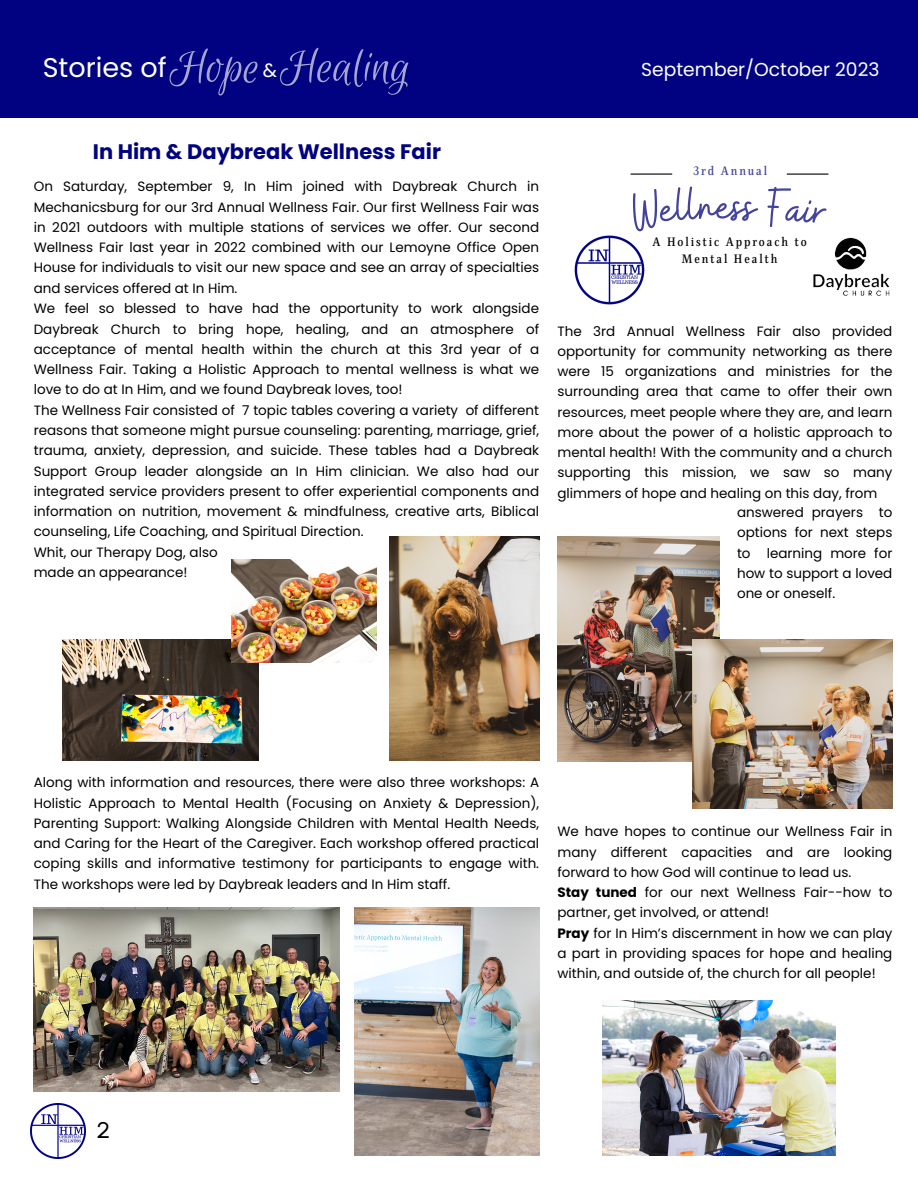
<style>
.page{position:relative;width:918px;height:1188px;background:#fff}
.page>*{position:absolute;margin:0;border:0;box-sizing:border-box;transform-origin:0 0}
.t1{font:56.25px "Buffalo";color:#43439d}
.t2{font:51.45px "Euphoria Script";color:#a6a6d1}
.t3{font:27px "Poppins";color:#fff}
.t4{font:22.5px "Garet";color:#000}
.t5{font:700 21px "Poppins";color:#000281}
.t6{font:19.35px "Poppins";color:#fff}
.t7{font:18.75px "Poppins";color:#fff}
.t8{font:13.5px/20.2px "Poppins";color:#000;text-align:justify}
.t9{font:600 12.45px/17px "Singel";letter-spacing:.15em;color:#000;text-align:center}
.t10{font:600 12.45px "Singel";letter-spacing:.15em;color:#43439d}
.s1{font-weight:700}
</style>
<div class="page">
<div style="left:0;top:0;width:918px;height:117px;background:#000281"></div>
<img style="left:30px;top:1103px;width:56px;height:56px">
<img style="left:34px;top:908px;width:306px;height:184px">
<img style="left:602px;top:1000px;width:233px;height:155px">
<img style="left:62px;top:639px;width:196px;height:122px">
<img style="left:355px;top:908px;width:184px;height:247px">
<img style="left:557px;top:536px;width:162px;height:225px">
<img style="left:693px;top:639px;width:200px;height:169px">
<img style="left:390px;top:536px;width:149px;height:224px">
<img style="left:231px;top:559px;width:145px;height:104px">
<hr style="left:631px;top:174px;width:41px;height:1px;background:#000">
<img style="left:574px;top:235px;width:71px;height:70px">
<img style="left:813px;top:237px;width:77px;height:59px">
<hr style="left:787px;top:174px;width:41px;height:1px;background:#000">
<p class="t3" style="left:43px;top:49px;width:125px">Stories of</p>
<p class="t2" style="left:169px;top:39px;width:242px">Hope Healing</p>
<p class="t6" style="left:263px;top:56px;width:16px">&amp;</p>
<p class="t7" style="left:641px;top:56px;width:240px">September/October 2023</p>
<p class="t5" style="left:93px;top:137px;width:350px">In Him &amp; Daybreak Wellness Fair</p>
<p class="t8" style="left:34px;top:177px;width:507px">On Saturday, September 9, In Him joined with Daybreak Church in Mechanicsburg for our 3rd Annual Wellness Fair. Our first Wellness Fair was in 2021 outdoors with multiple stations of services we offer. Our second Wellness Fair last year in 2022 combined with our Lemoyne Office Open House for individuals to visit our new space and see an array of specialties and services offered at In Him.</p>
<p class="t8" style="left:34px;top:298px;width:507px">We feel so blessed to have had the opportunity to work alongside Daybreak Church to bring hope, healing, and an atmosphere of acceptance of mental health within the church at this 3rd year of a Wellness Fair. Taking a Holistic Approach to mental wellness is what we love to do at In Him, and we found Daybreak loves, too!</p>
<p class="t8" style="left:34px;top:400px;width:507px">The Wellness Fair consisted of 7 topic tables covering a variety of different reasons that someone might pursue counseling: parenting, marriage, grief, trauma, anxiety, depression, and suicide. These tables had a Daybreak Support Group leader alongside an In Him clinician. We also had our integrated service providers present to offer experiential components and information on nutrition, movement &amp; mindfulness, creative arts, Biblical counseling, Life Coaching, and Spiritual Direction.</p>
<p class="t8" style="left:34px;top:542px;width:185px">Whit, our Therapy Dog, also made an appearance!</p>
<p class="t10" style="left:694px;top:163px;width:75px">3rd Annual</p>
<p class="t1" style="left:717px;top:170px;width:17px">e</p>
<p class="t9" style="left:653px;top:234px;width:156px">A Holistic Approach to<br>Mental Health</p>
<p class="t8" style="left:557px;top:321px;width:337px">The 3rd Annual Wellness Fair also provided opportunity for community networking as there were 15 organizations and ministries for the surrounding area that came to offer their own resources, meet people where they are, and learn more about the power of a holistic approach to mental health! With the community and a church supporting this mission, we saw so many glimmers of hope and healing on this day, from</p>
<p class="t8" style="left:737px;top:502px;width:157px">answered prayers to options for next steps to learning more for how to support a loved one or oneself.</p>
<p class="t8" style="left:34px;top:773px;width:507px">Along with information and resources, there were also three workshops: A Holistic Approach to Mental Health (Focusing on Anxiety &amp; Depression), Parenting Support: Walking Alongside Children with Mental Health Needs, and Caring for the Heart of the Caregiver. Each workshop offered practical coping skills and informative testimony for participants to engage with.<br>The workshops were led by Daybreak leaders and In Him staff.</p>
<p class="t8" style="left:557px;top:822px;width:337px">We have hopes to continue our Wellness Fair in many different capacities and are looking forward to how God will continue to lead us.</p>
<p class="t8" style="left:557px;top:882px;width:336px"><span class="s1">Stay tuned</span> for our next Wellness Fair--how to partner, get involved, or attend!</p>
<p class="t8" style="left:557px;top:923px;width:337px"><span class="s1">Pray</span> for In Him’s discernment in how we can play a part in providing spaces for hope and healing within, and outside of, the church for all people!</p>
<p class="t4" style="left:96px;top:1114px;width:16px">2</p>
</div>
